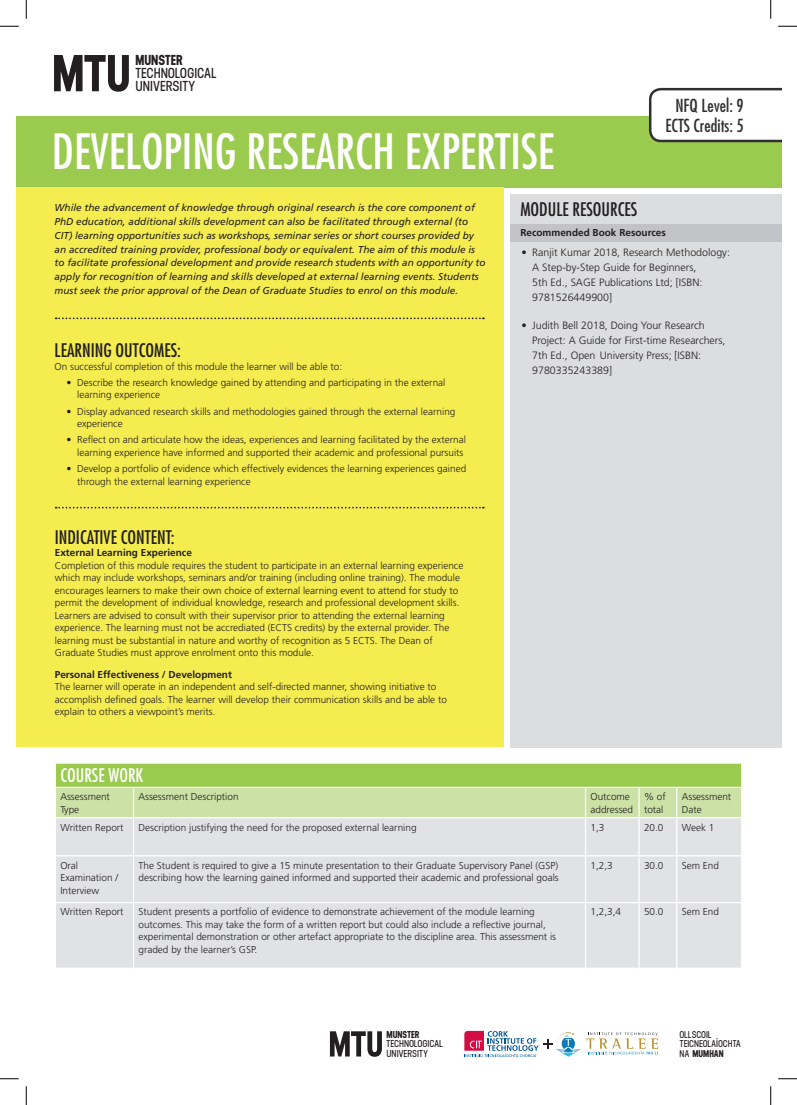
<style>
.page{position:relative;width:797px;height:1105px;background:#fff}
.page>*{position:absolute;margin:0;border:0;box-sizing:border-box;transform-origin:0 0}
.t1{font:condensed 47.38px "Futura";color:#fff}
.t2{font:condensed 18.25px "Futura";color:#231f20}
.t3{font:condensed 18.25px "Futura";color:#fff}
.t4{font:condensed 17.5px "Futura";color:#312f30}
.t5{font:600 14.5px/13.2px "Neusa";letter-spacing:-.01em;color:#231f20}
.t6{font:300 10.62px/15px "Frutiger";color:#231f20}
.t7{font:300 10px/12.5px "Frutiger";color:#231f20}
.t8{font:italic 10px/13.8px "Frutiger";color:#231f20}
.t9{font:700 10px "Frutiger";color:#231f20}
.t10{font:600 10px/9.2px "Neusa";letter-spacing:-.01em;color:#231f20}
.t11{font:600 9.75px/9.1px "Neusa";letter-spacing:-.01em;color:#231f20}
.s1{font-weight:700}
</style>
<div class="page">
<div style="left:510px;top:194px;width:271px;height:553px;background:#dcdddf"></div>
<div style="left:510px;top:224px;width:271px;height:17px;background:#c2c3c6"></div>
<div style="left:16px;top:116px;width:765px;height:71px;background:#9aca4e"></div>
<svg style="left:649px;top:87px;width:132px;height:56px"></svg>
<div style="left:16px;top:187px;width:487px;height:560px;background:#f5ec50"></div>
<svg style="left:56px;top:317px;width:428px;height:2px"></svg>
<svg style="left:56px;top:507px;width:428px;height:1px"></svg>
<div style="left:56px;top:818px;width:685px;height:150px;background:#e1e2e4"></div>
<svg style="left:55px;top:764px;width:687px;height:53px;background:#b7d883"></svg>
<hr style="left:133px;top:818px;width:1px;height:37px;background:#fff">
<hr style="left:585px;top:818px;width:1px;height:37px;background:#fff">
<hr style="left:638px;top:818px;width:1px;height:37px;background:#fff">
<hr style="left:676px;top:818px;width:1px;height:37px;background:#fff">
<hr style="left:55px;top:855px;width:78px;height:1px;background:#fff">
<hr style="left:133px;top:855px;width:452px;height:1px;background:#fff">
<hr style="left:133px;top:856px;width:1px;height:46px;background:#fff">
<hr style="left:585px;top:855px;width:54px;height:1px;background:#fff">
<hr style="left:585px;top:856px;width:1px;height:46px;background:#fff">
<hr style="left:639px;top:855px;width:37px;height:1px;background:#fff">
<hr style="left:638px;top:856px;width:1px;height:46px;background:#fff">
<hr style="left:676px;top:855px;width:66px;height:1px;background:#fff">
<hr style="left:676px;top:856px;width:1px;height:46px;background:#fff">
<hr style="left:55px;top:902px;width:78px;height:1px;background:#fff">
<hr style="left:133px;top:902px;width:452px;height:1px;background:#fff">
<hr style="left:133px;top:903px;width:1px;height:65px;background:#fff">
<hr style="left:585px;top:902px;width:54px;height:1px;background:#fff">
<hr style="left:585px;top:903px;width:1px;height:65px;background:#fff">
<hr style="left:639px;top:902px;width:37px;height:1px;background:#fff">
<hr style="left:638px;top:903px;width:1px;height:65px;background:#fff">
<hr style="left:676px;top:902px;width:66px;height:1px;background:#fff">
<hr style="left:676px;top:903px;width:1px;height:65px;background:#fff">
<svg style="left:54px;top:55px;width:75px;height:37px"></svg>
<svg style="left:464px;top:1031px;width:194px;height:26px"></svg>
<svg style="left:330px;top:1031px;width:52px;height:26px"></svg>
<svg style="left:0;top:25px;width:19px;height:2px"></svg>
<svg style="left:778px;top:25px;width:19px;height:2px"></svg>
<svg style="left:0;top:1078px;width:19px;height:1px"></svg>
<svg style="left:778px;top:1078px;width:19px;height:1px"></svg>
<svg style="left:25px;top:0;width:2px;height:19px"></svg>
<svg style="left:25px;top:1086px;width:2px;height:19px"></svg>
<svg style="left:770px;top:0;width:1px;height:19px"></svg>
<svg style="left:770px;top:1086px;width:1px;height:19px"></svg>
<p class="t5" style="left:135px;top:53px;width:83px"><span class="s1">MUNSTER<br></span>TECHNOLOGICAL<br>UNIVERSITY</p>
<p class="t1" style="left:52px;top:123px;width:504px">DEVELOPING RESEARCH EXPERTISE</p>
<p class="t4" style="left:675px;top:95px;width:70px">NFQ Level: 9</p>
<p class="t4" style="left:665px;top:115px;width:80px">ECTS Credits: 5</p>
<p class="t8" style="left:55px;top:201px;width:432px">While the advancement of knowledge through original research is the core component of PhD education, additional skills development can also be facilitated through external (to CIT) learning opportunities such as workshops, seminar series or short courses provided by an accredited training provider, professional body or equivalent. The aim of this module is to facilitate professional development and provide research students with an opportunity to apply for recognition of learning and skills developed at external learning events. Students must seek the prior approval of the Dean of Graduate Studies to enrol on this module.</p>
<p class="t2" style="left:55px;top:339px;width:128px">LEARNING OUTCOMES:</p>
<p class="t7" style="left:55px;top:360px;width:289px">On successful completion of this module the learner will be able to:</p>
<p class="t7" style="left:77px;top:376px;width:370px;text-indent:-11px">• Describe the research knowledge gained by attending and participating in the external learning experience</p>
<p class="t7" style="left:77px;top:405px;width:380px;text-indent:-11px">• Display advanced research skills and methodologies gained through the external learning experience</p>
<p class="t7" style="left:66px;top:434px;width:401px;text-align:right">• Reflect on and articulate how the ideas, experiences and learning facilitated by the external learning experience have informed and supported their academic and professional pursuits</p>
<p class="t7" style="left:77px;top:462px;width:390px;text-indent:-11px">• Develop a portfolio of evidence which effectively evidences the learning experiences gained through the external learning experience</p>
<p class="t2" style="left:55px;top:526px;width:121px">INDICATIVE CONTENT:</p>
<p class="t9" style="left:55px;top:547px;width:139px">External Learning Experience</p>
<p class="t7" style="left:55px;top:559px;width:410px">Completion of this module requires the student to participate in an external learning experience which may include workshops, seminars and/or training (including online training). The module encourages learners to make their own choice of external learning event to attend for study to permit the development of individual knowledge, research and professional development skills.<br>Learners are advised to consult with their supervisor prior to attending the external learning experience. The learning must not be accrediated (ECTS credits) by the external provider. The learning must be substantial in nature and worthy of recognition as 5 ECTS. The Dean of Graduate Studies must approve enrolment onto this module.</p>
<p class="t9" style="left:55px;top:668px;width:179px">Personal Effectiveness / Development</p>
<p class="t7" style="left:55px;top:680px;width:393px">The learner will operate in an independent and self-directed manner, showing initiative to accomplish defined goals. The learner will develop their communication skills and be able to explain to others a viewpoint’s merits.</p>
<p class="t2" style="left:520px;top:198px;width:118px">MODULE RESOURCES</p>
<p class="t6" style="left:532px;top:245px;width:199px;text-indent:-11px">• Ranjit Kumar 2018, Research Methodology:<br>A Step-by-Step Guide for Beginners,<br>5th Ed., SAGE Publications Ltd; [ISBN:<br>9781526449900]</p>
<p class="t6" style="left:532px;top:317px;width:195px;text-indent:-11px">• Judith Bell 2018, Doing Your Research Project: A Guide for First-time Researchers, 7th Ed., Open University Press; [ISBN:<br>9780335243389]</p>
<p class="t9" style="left:520px;top:227px;width:147px">Recommended Book Resources</p>
<p class="t3" style="left:60px;top:765px;width:84px">COURSE WORK</p>
<p class="t7" style="left:60px;top:790px;width:51px">Assessment<br>Type</p>
<p class="t7" style="left:138px;top:790px;width:102px">Assessment Description</p>
<p class="t7" style="left:590px;top:790px;width:44px">Outcome addressed</p>
<p class="t7" style="left:644px;top:790px;width:23px">% of total</p>
<p class="t7" style="left:681px;top:790px;width:51px">Assessment<br>Date</p>
<p class="t7" style="left:60px;top:821px;width:65px">Written Report</p>
<p class="t7" style="left:138px;top:821px;width:279px">Description justifying the need for the proposed external learning</p>
<p class="t7" style="left:590px;top:821px;width:15px">1,3</p>
<p class="t7" style="left:644px;top:821px;width:21px">20.0</p>
<p class="t7" style="left:681px;top:821px;width:34px">Week 1</p>
<p class="t7" style="left:60px;top:859px;width:59px">Oral<br>Examination /<br>Interview</p>
<p class="t7" style="left:138px;top:859px;width:422px">The Student is required to give a 15 minute presentation to their Graduate Supervisory Panel (GSP) describing how the learning gained informed and supported their academic and professional goals</p>
<p class="t7" style="left:590px;top:859px;width:24px">1,2,3</p>
<p class="t7" style="left:644px;top:859px;width:21px">30.0</p>
<p class="t7" style="left:681px;top:859px;width:39px">Sem End</p>
<p class="t7" style="left:60px;top:906px;width:65px">Written Report</p>
<p class="t7" style="left:138px;top:906px;width:419px">Student presents a portfolio of evidence to demonstrate achievement of the module learning outcomes. This may take the form of a written report but could also include a reflective journal, experimental demonstration or other artefact appropriate to the discipline area. This assessment is graded by the learner’s GSP.</p>
<p class="t7" style="left:590px;top:906px;width:32px">1,2,3,4</p>
<p class="t7" style="left:644px;top:906px;width:21px">50.0</p>
<p class="t7" style="left:681px;top:906px;width:39px">Sem End</p>
<p class="t10" style="left:386px;top:1030px;width:58px"><span class="s1">MUNSTER<br></span>TECHNOLOGICAL<br>UNIVERSITY</p>
<p class="t11" style="left:679px;top:1030px;width:63px">OLLSCOIL<br>TEICNEOLAÍOCHTA<br>NA <span class="s1">MUMHAN</span></p>
</div>
